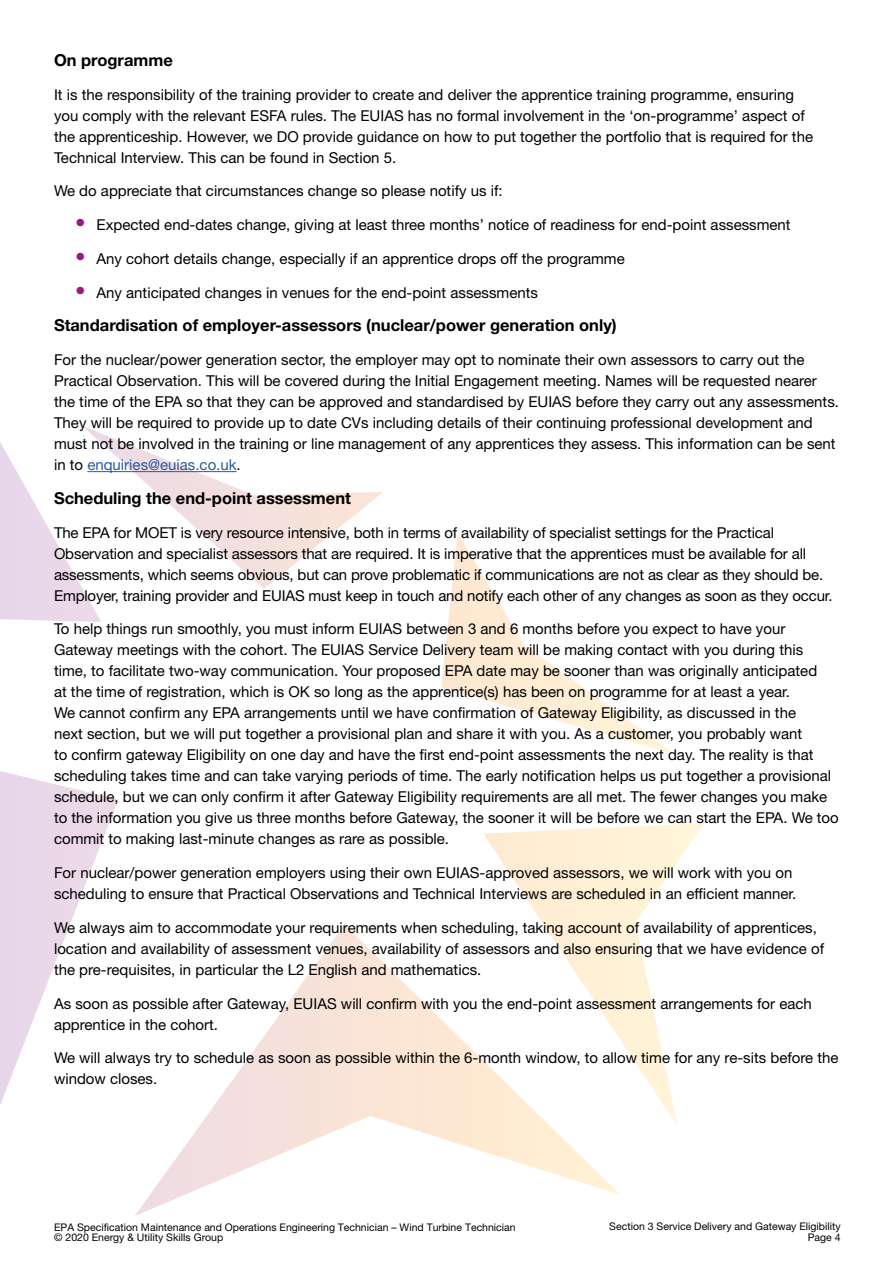
<style>
.page{position:relative;width:893px;height:1263px;background:#fff}
.page>*{position:absolute;margin:0;border:0;box-sizing:border-box;transform-origin:0 0}
.t1{font:700 16.5px "Helvetica Neue LT Std";color:#000}
.t2{font:15px/21px "Helvetica Neue LT Std";color:#000}
.t3{font:10.5px/10.5px "Helvetica Neue LT Std";color:#000;text-align:right}
.s1{font-size:21px;color:#991a81}
.s2{color:#275b9b}
</style>
<div class="page">
<svg style="left:0;top:426px;width:704px;height:790px"></svg>
<hr style="left:87px;top:471px;width:150px;height:1px;background:#275b9b">
<p class="t1" style="left:54px;top:50px;width:120px">On programme</p>
<p class="t2" style="left:54px;top:84px;width:761px">It is the responsibility of the training provider to create and deliver the apprentice training programme, ensuring you comply with the relevant ESFA rules. The EUIAS has no formal involvement in the ‘on-programme’ aspect of the apprenticeship. However, we DO provide guidance on how to put together the portfolio that is required for the Technical Interview. This can be found in Section 5.</p>
<p class="t2" style="left:54px;top:180px;width:450px">We do appreciate that circumstances change so please notify us if:</p>
<p class="t2" style="left:75px;top:214px;width:717px"><span class="s1">•</span> Expected end-dates change, giving at least three months’ notice of readiness for end-point assessment</p>
<p class="t2" style="left:75px;top:248px;width:551px"><span class="s1">•</span> Any cohort details change, especially if an apprentice drops off the programme</p>
<p class="t2" style="left:75px;top:282px;width:464px"><span class="s1">•</span> Any anticipated changes in venues for the end-point assessments</p>
<p class="t1" style="left:54px;top:315px;width:564px">Standardisation of employer-assessors (nuclear/power generation only)</p>
<p class="t2" style="left:54px;top:349px;width:786px">For the nuclear/power generation sector, the employer may opt to nominate their own assessors to carry out the Practical Observation. This will be covered during the Initial Engagement meeting. Names will be requested nearer the time of the EPA so that they can be approved and standardised by EUIAS before they carry out any assessments.<br>They will be required to provide up to date CVs including details of their continuing professional development and must not be involved in the training or line management of any apprentices they assess. This information can be sent in to <span class="s2">enquiries@euias.co.uk</span>.</p>
<p class="t1" style="left:54px;top:488px;width:298px">Scheduling the end-point assessment</p>
<p class="t2" style="left:54px;top:522px;width:780px">The EPA for MOET is very resource intensive, both in terms of availability of specialist settings for the Practical Observation and specialist assessors that are required. It is imperative that the apprentices must be available for all assessments, which seems obvious, but can prove problematic if communications are not as clear as they should be.<br>Employer, training provider and EUIAS must keep in touch and notify each other of any changes as soon as they occur.</p>
<p class="t2" style="left:54px;top:618px;width:786px">To help things run smoothly, you must inform EUIAS between 3 and 6 months before you expect to have your Gateway meetings with the cohort. The EUIAS Service Delivery team will be making contact with you during this time, to facilitate two-way communication. Your proposed EPA date may be sooner than was originally anticipated<br>at the time of registration, which is OK so long as the apprentice(s) has been on programme for at least a year.<br>We cannot confirm any EPA arrangements until we have confirmation of Gateway Eligibility, as discussed in the<br>next section, but we will put together a provisional plan and share it with you. As a customer, you probably want<br>to confirm gateway Eligibility on one day and have the first end-point assessments the next day. The reality is that scheduling takes time and can take varying periods of time. The early notification helps us put together a provisional schedule, but we can only confirm it after Gateway Eligibility requirements are all met. The fewer changes you make to the information you give us three months before Gateway, the sooner it will be before we can start the EPA. We too commit to making last-minute changes as rare as possible.</p>
<p class="t2" style="left:54px;top:862px;width:744px">For nuclear/power generation employers using their own EUIAS-approved assessors, we will work with you on scheduling to ensure that Practical Observations and Technical Interviews are scheduled in an efficient manner.</p>
<p class="t2" style="left:54px;top:917px;width:772px">We always aim to accommodate your requirements when scheduling, taking account of availability of apprentices, location and availability of assessment venues, availability of assessors and also ensuring that we have evidence of the pre-requisites, in particular the L2 English and mathematics.</p>
<p class="t2" style="left:54px;top:993px;width:759px">As soon as possible after Gateway, EUIAS will confirm with you the end-point assessment arrangements for each apprentice in the cohort.</p>
<p class="t2" style="left:54px;top:1047px;width:786px">We will always try to schedule as soon as possible within the 6-month window, to allow time for any re-sits before the window closes.</p>
<p class="t3" style="left:54px;top:1221px;width:463px;text-align:left">EPA Specification Maintenance and Operations Engineering Technician – Wind Turbine Technician © 2020 Energy &amp; Utility Skills Group</p>
<p class="t3" style="left:609px;top:1221px;width:233px">Section 3 Service Delivery and Gateway Eligibility<br>Page 4</p>
</div>
